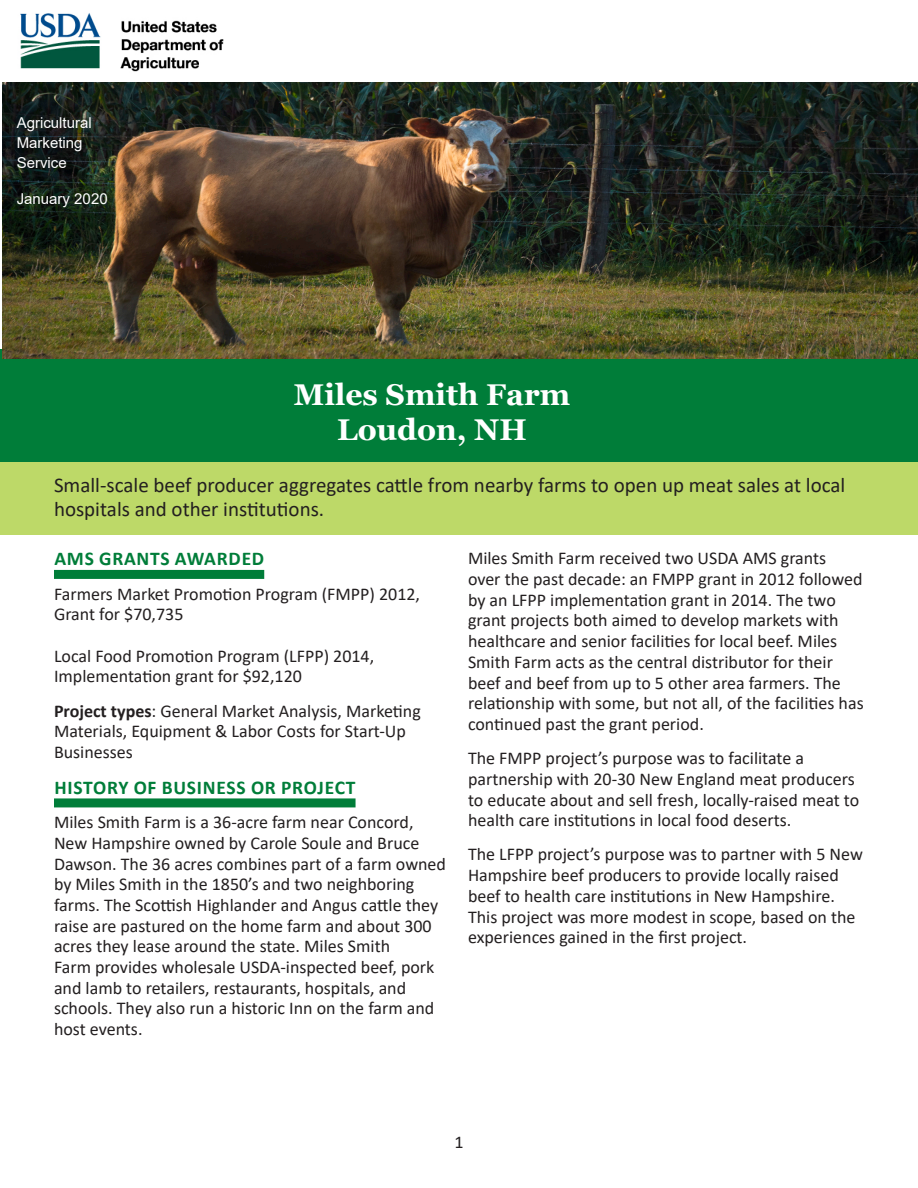
<style>
.page{position:relative;width:918px;height:1188px;background:#fff}
.page>*{position:absolute;margin:0;border:0;box-sizing:border-box;transform-origin:0 0}
.Heading_1__Case_Stud{font:700 30px/34.5px "Georgia";color:#fff;text-align:center}
.Summary_box{font:21px/24.2px "Calibri";color:#231f20}
.Heading_2{font:700 19.5px "Calibri";letter-spacing:.04em;color:#007d39}
.t1{font:18px/20.7px "Calibri";color:#231f20}
.Intro_Paragraph{font:15px "Arial";color:#fff}
.s1{font-weight:700}
</style>
<div class="page">
<div style="left:0;top:349px;width:918px;height:131px;background:#007d39"></div>
<img style="left:20px;top:13px;width:204px;height:59px">
<div style="left:54px;top:570px;width:210px;height:9px;background:#007d39"></div>
<div style="left:54px;top:798px;width:302px;height:9px;background:#007d39"></div>
<div style="left:0;top:463px;width:918px;height:72px;background:#bdd968"></div>
<img style="left:3px;top:83px;width:915px;height:276px">
<p class="Intro_Paragraph" style="left:17px;top:112px;width:77px">Agricultural</p>
<p class="Intro_Paragraph" style="left:17px;top:133px;width:67px">Marketing</p>
<p class="Intro_Paragraph" style="left:17px;top:153px;width:52px">Service</p>
<p class="Intro_Paragraph" style="left:17px;top:188px;width:92px">January 2020</p>
<h1 class="Heading_1__Case_Stud" style="left:294px;top:378px;width:278px">Miles Smith Farm<br>Loudon, NH</h1>
<p class="Summary_box" style="left:54px;top:473px;width:793px">Small-scale beef producer aggregates cattle from nearby farms to open up meat sales at local hospitals and other institutions.</p>
<p class="t1" style="left:468px;top:548px;width:397px">Miles Smith Farm received two USDA AMS grants<br>over the past decade: an FMPP grant in 2012 followed by an LFPP implementation grant in 2014. The two grant projects both aimed to develop markets with healthcare and senior facilities for local beef. Miles Smith Farm acts as the central distributor for their beef and beef from up to 5 other area farmers. The relationship with some, but not all, of the facilities has continued past the grant period.</p>
<p class="t1" style="left:468px;top:747px;width:393px">The FMPP project’s purpose was to facilitate a partnership with 20-30 New England meat producers to educate about and sell fresh, locally-raised meat to health care institutions in local food deserts.</p>
<p class="t1" style="left:468px;top:844px;width:396px">The LFPP project’s purpose was to partner with 5 New Hampshire beef producers to provide locally raised beef to health care institutions in New Hampshire.<br>This project was more modest in scope, based on the experiences gained in the first project.</p>
<p class="Heading_2" style="left:54px;top:545px;width:211px">AMS GRANTS AWARDED</p>
<p class="t1" style="left:54px;top:583px;width:368px">Farmers Market Promotion Program (FMPP) 2012,<br>Grant for $70,735</p>
<p class="t1" style="left:54px;top:645px;width:322px">Local Food Promotion Program (LFPP) 2014,<br>Implementation grant for $92,120</p>
<p class="t1" style="left:54px;top:700px;width:368px"><span class="s1">Project types</span>: General Market Analysis, Marketing<br>Materials, Equipment &amp; Labor Costs for Start-Up<br>Businesses</p>
<p class="Heading_2" style="left:54px;top:774px;width:303px">HISTORY OF BUSINESS OR PROJECT</p>
<p class="t1" style="left:54px;top:811px;width:394px">Miles Smith Farm is a 36-acre farm near Concord, New Hampshire owned by Carole Soule and Bruce Dawson. The 36 acres combines part of a farm owned by Miles Smith in the 1850’s and two neighboring farms. The Scottish Highlander and Angus cattle they raise are pastured on the home farm and about 300 acres they lease around the state. Miles Smith<br>Farm provides wholesale USDA-inspected beef, pork and lamb to retailers, restaurants, hospitals, and schools. They also run a historic Inn on the farm and host events.</p>
<p class="t1" style="left:454px;top:1131px;width:11px">1</p>
</div>
